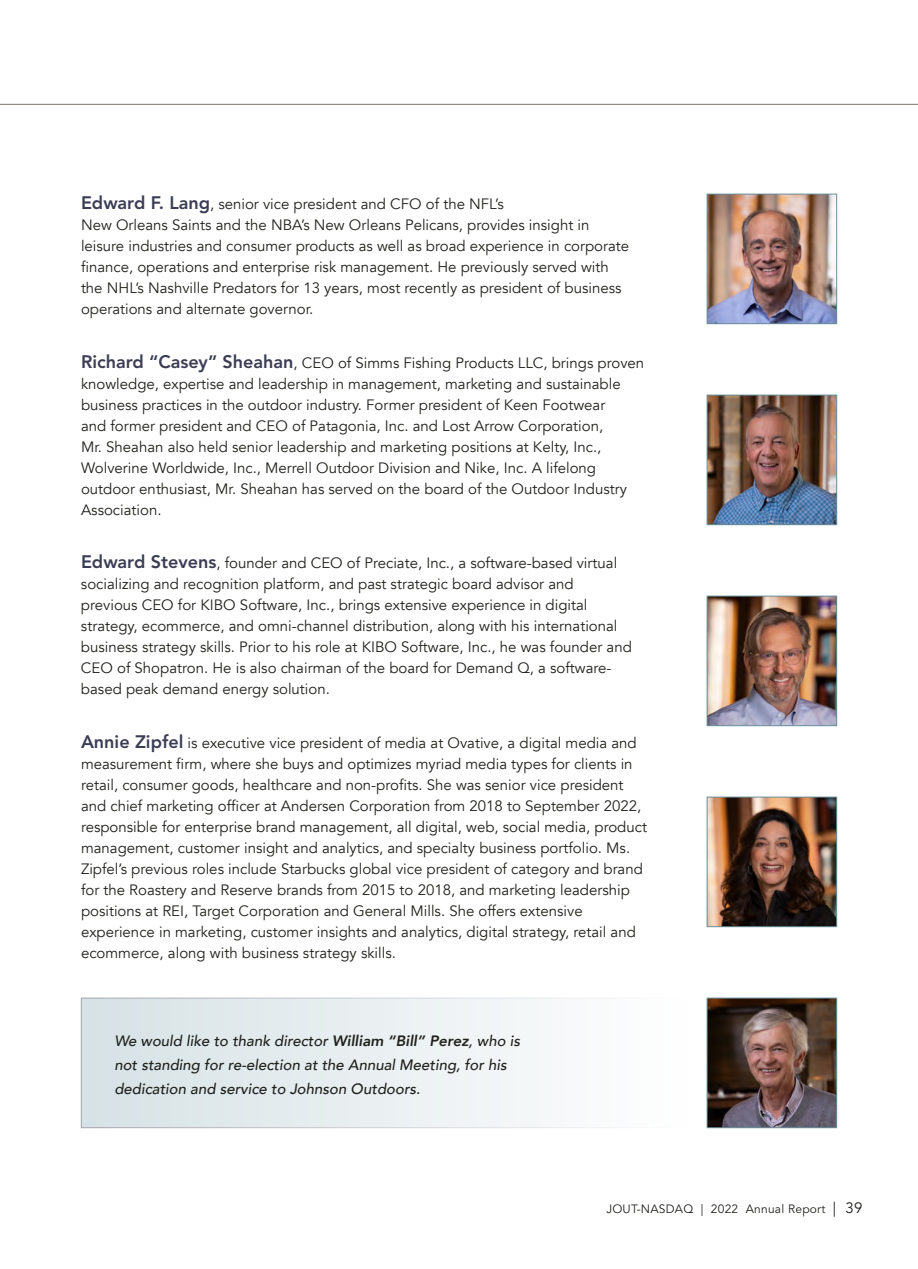
<style>
.page{position:relative;width:918px;height:1269px;background:#fff}
.page>*{position:absolute;margin:0;border:0;box-sizing:border-box;transform-origin:0 0}
.t1{font:15px/21px "Avenir";color:#20221d}
.t2{font:italic 500 15px/24px "Avenir";color:#20221d}
.t3{font:12px "Avenir LT Std";letter-spacing:.02em;color:#20221d}
.s1{font-family:"Avenir LT Std";font-weight:800;font-size:18px;color:#3b3d54}
.s2{font-weight:800}
.s3{font-size:15px}
</style>
<div class="page">
<hr style="left:0;top:104px;width:918px;height:1px;background:#7d756a">
<img style="left:709px;top:196px;width:126px;height:126px">
<div style="left:707px;top:194px;width:130px;height:130px;border:1px solid #6a8f9a"></div>
<img style="left:709px;top:397px;width:126px;height:126px">
<div style="left:707px;top:395px;width:130px;height:130px;border:1px solid #6a8f9a"></div>
<img style="left:709px;top:598px;width:126px;height:126px">
<div style="left:707px;top:596px;width:130px;height:130px;border:1px solid #6a8f9a"></div>
<img style="left:709px;top:799px;width:126px;height:126px">
<div style="left:707px;top:797px;width:130px;height:130px;border:1px solid #6a8f9a"></div>
<div style="left:81px;top:998px;width:606px;height:130px;background:linear-gradient(to right,#d7e2e6,#fefefe)"></div>
<img style="left:709px;top:1000px;width:126px;height:126px">
<div style="left:707px;top:998px;width:130px;height:130px;border:1px solid #6a8f9a"></div>
<p class="t1" style="left:81px;top:193px;width:550px"><span class="s1">Edward F. Lang</span>, senior vice president and CFO of the NFL’s<br>New Orleans Saints and the NBA’s New Orleans Pelicans, provides insight in leisure industries and consumer products as well as broad experience in corporate finance, operations and enterprise risk management. He previously served with the NHL’s Nashville Predators for 13 years, most recently as president of business operations and alternate governor.</p>
<p class="t1" style="left:81px;top:353px;width:565px"><span class="s1">Richard “Casey” Sheahan</span>, CEO of Simms Fishing Products LLC, brings proven knowledge, expertise and leadership in management, marketing and sustainable business practices in the outdoor industry. Former president of Keen Footwear<br>and former president and CEO of Patagonia, Inc. and Lost Arrow Corporation,<br>Mr. Sheahan also held senior leadership and marketing positions at Kelty, Inc., Wolverine Worldwide, Inc., Merrell Outdoor Division and Nike, Inc. A lifelong outdoor enthusiast, Mr. Sheahan has served on the board of the Outdoor Industry Association.</p>
<p class="t1" style="left:81px;top:553px;width:552px"><span class="s1">Edward Stevens</span>, founder and CEO of Preciate, Inc., a software-based virtual socializing and recognition platform, and past strategic board advisor and previous CEO for KIBO Software, Inc., brings extensive experience in digital strategy, ecommerce, and omni-channel distribution, along with his international business strategy skills. Prior to his role at KIBO Software, Inc., he was founder and CEO of Shopatron. He is also chairman of the board for Demand Q, a software&shy;based peak demand energy solution.</p>
<p class="t1" style="left:81px;top:733px;width:568px"><span class="s1">Annie Zipfel</span> is executive vice president of media at Ovative, a digital media and measurement firm, where she buys and optimizes myriad media types for clients in retail, consumer goods, healthcare and non-profits. She was senior vice president and chief marketing officer at Andersen Corporation from 2018 to September 2022, responsible for enterprise brand management, all digital, web, social media, product management, customer insight and analytics, and specialty business portfolio. Ms.<br>Zipfel’s previous roles include Starbucks global vice president of category and brand for the Roastery and Reserve brands from 2015 to 2018, and marketing leadership positions at REI, Target Corporation and General Mills. She offers extensive experience in marketing, customer insights and analytics, digital strategy, retail and ecommerce, along with business strategy skills.</p>
<p class="t2" style="left:114px;top:1029px;width:407px">We would like to thank director <span class="s2">William “Bill” Perez</span>, who is not standing for re-election at the Annual Meeting, for his dedication and service to Johnson Outdoors.</p>
<p class="t3" style="left:606px;top:1202px;width:258px">JOUT-NASDAQ | 2022 Annual Report <span class="s3">| 39</span></p>
</div>
